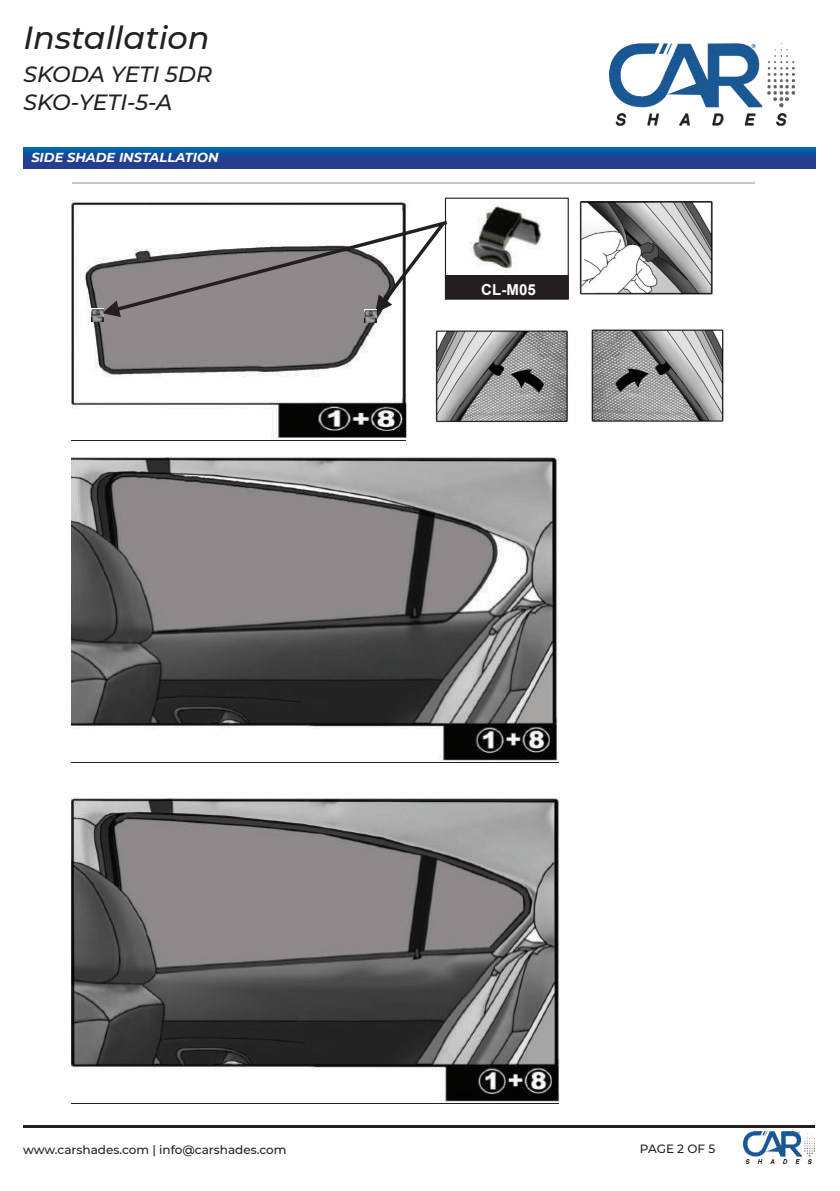
<style>
.page{position:relative;width:840px;height:1191px;background:#fff}
.page>*{position:absolute;margin:0;border:0;box-sizing:border-box;transform-origin:0 0}
.t1{font:italic 500 32px "Montserrat";color:#231f20}
.t2{font:italic 500 22px/28px "Montserrat";color:#231f20}
.t3{font:700 15.2px "Arial";color:#fff}
.t4{font:italic 700 13px "Montserrat";color:#fff}
.t5{font:500 12px "Montserrat";color:#231f20}
</style>
<div class="page">
<hr style="left:23px;top:1125px;width:791px;height:2px;background:#231f20">
<img style="left:743px;top:1131px;width:71px;height:32px">
<img style="left:609px;top:43px;width:184px;height:83px">
<svg style="left:23px;top:147px;width:792px;height:21px;background:#164b96"></svg>
<hr style="left:73px;top:182px;width:681px;height:2px;background:#c7c8ca">
<hr style="left:71px;top:202px;width:2px;height:238px;background:#231f20">
<hr style="left:71px;top:457px;width:2px;height:306px;background:#231f20">
<hr style="left:71px;top:798px;width:2px;height:306px;background:#231f20">
<hr style="left:73px;top:438px;width:333px;height:2px;background:#231f20">
<hr style="left:73px;top:760px;width:485px;height:3px;background:#231f20">
<hr style="left:73px;top:1101px;width:485px;height:3px;background:#231f20">
<img style="left:71px;top:200px;width:337px;height:239px">
<div style="left:444px;top:198px;width:124px;height:101px;border:1px solid #231f20"></div>
<div style="left:445px;top:276px;width:123px;height:23px;background:#231f20"></div>
<div style="left:444px;top:275px;width:124px;height:24px;border:1px solid #231f20"></div>
<img style="left:435px;top:330px;width:133px;height:93px">
<img style="left:579px;top:200px;width:134px;height:94px">
<img style="left:591px;top:329px;width:133px;height:93px">
<img style="left:71px;top:797px;width:489px;height:305px">
<img style="left:71px;top:456px;width:487px;height:305px">
<svg style="left:92px;top:221px;width:355px;height:101px"></svg>
<img style="left:470px;top:202px;width:72px;height:70px">
<h1 class="t1" style="left:23px;top:15px;width:188px">Installation</h1>
<h2 class="t2" style="left:23px;top:59px;width:190px">SKODA YETI 5DR<br>SKO-YETI-5-A</h2>
<p class="t4" style="left:31px;top:148px;width:189px">SIDE SHADE INSTALLATION</p>
<p class="t3" style="left:481px;top:279px;width:56px">CL-M05</p>
<p class="t5" style="left:23px;top:1141px;width:265px">www.carshades.com | info@carshades.com</p>
<p class="t5" style="left:639px;top:1140px;width:77px">PAGE 2 OF 5</p>
</div>
